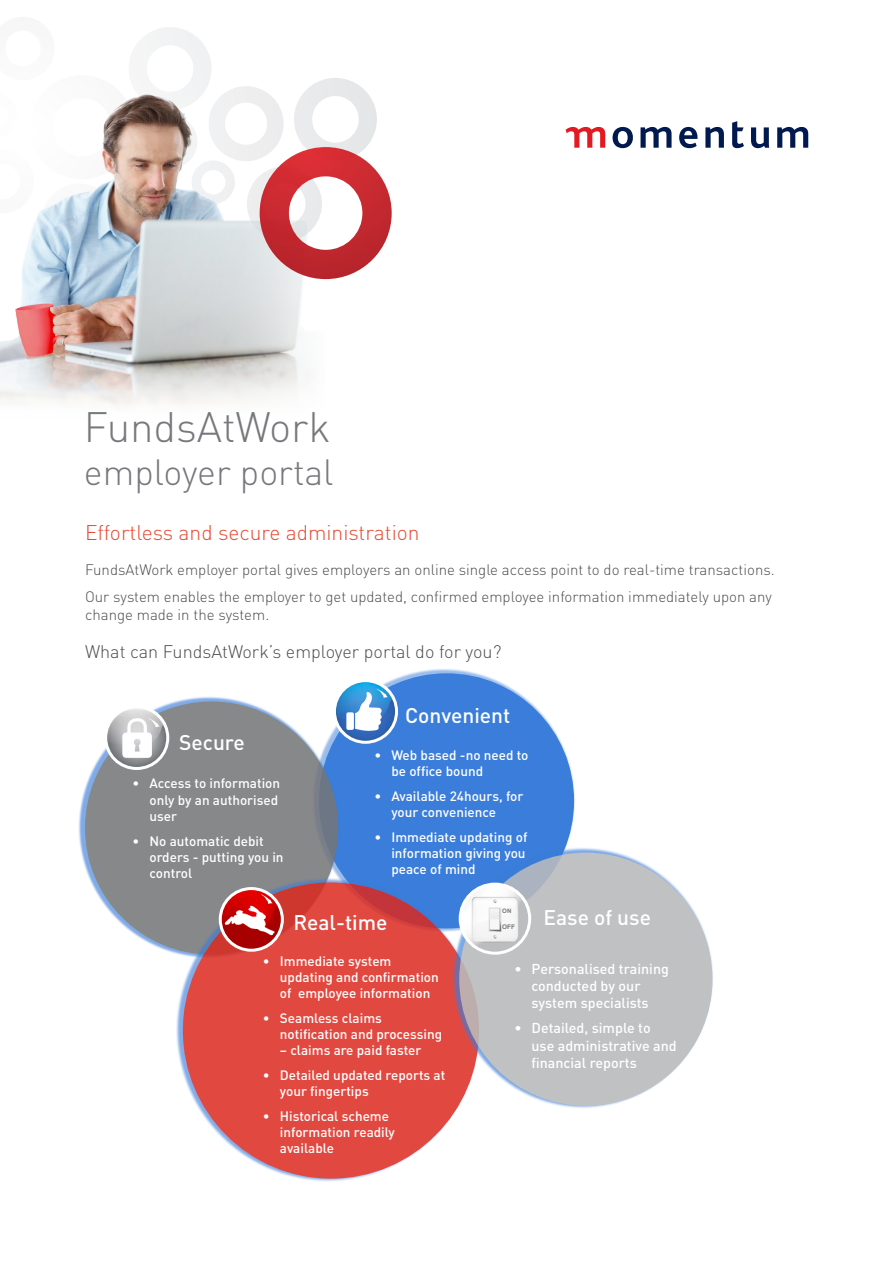
<style>
.page{position:relative;width:893px;height:1263px;background:#fff}
.page>*{position:absolute;margin:0;border:0;box-sizing:border-box;transform-origin:0 0}
.t1{font:300 42px "DIN";color:#76787b}
.t2{font:300 36px "DIN";color:#76787b}
.t3{font:500 21px "DIN";color:#fff}
.t4{font:300 21px "DIN";color:#e64a33}
.t5{font:300 18px "DIN";color:#4b4c4d}
.t6{font:300 15px/18px "DIN";color:#4b4c4d}
.t7{font:500 14.25px/17.1px "DIN";color:#fff}
.t8{font:500 13.5px/16.2px "DIN";color:#fff}
.t9{font:700 6.3px "Arial";color:#747679}
.t10{font:700 6.15px "Arial";color:#747679}
</style>
<div class="page">
<svg style="left:139px;top:27px;width:238px;height:120px"></svg>
<img style="left:0;top:42px;width:326px;height:363px">
<svg style="left:260px;top:147px;width:132px;height:132px"></svg>
<svg style="left:566px;top:127px;width:39px;height:21px"></svg>
<svg style="left:612px;top:121px;width:196px;height:27px"></svg>
<div style="left:312px;top:668px;width:263px;height:264px;background:#3b7dd9;opacity:.51"></div>
<div style="left:319px;top:673px;width:255px;height:255px;background:#3a7dda;border-radius:50%"></div>
<div style="left:78px;top:696px;width:261px;height:262px;background:#3b7dd9;opacity:.75"></div>
<div style="left:85px;top:701px;width:253px;height:254px;background:#86888a;border-radius:50%"></div>
<div style="left:176px;top:877px;width:304px;height:305px;background:#3b7dd9;opacity:.75"></div>
<div style="left:183px;top:882px;width:296px;height:296px;background:#e14940;border-radius:50%"></div>
<div style="left:452px;top:847px;width:261px;height:262px;background:#3b7dd9;opacity:.75"></div>
<div style="left:459px;top:853px;width:253px;height:253px;background:#c0c1c3;border-radius:50%"></div>
<img style="left:220px;top:888px;width:62px;height:62px;border-radius:31px">
<div style="left:219px;top:887px;width:65px;height:65px;border:3px solid #fff;border-radius:50%"></div>
<img style="left:106px;top:707px;width:62px;height:61px;border-radius:31px">
<div style="left:104px;top:705px;width:65px;height:65px;border:3px solid #fff;border-radius:50%"></div>
<img style="left:334px;top:681px;width:63px;height:61px;border-radius:31px">
<div style="left:333px;top:679px;width:65px;height:65px;border:3px solid #fff;border-radius:50%"></div>
<svg style="left:460px;top:884px;width:70px;height:69px"></svg>
<div style="left:459px;top:883px;width:72px;height:72px;border:3px solid #fff;border-radius:50%"></div>
<img style="left:472px;top:896px;width:47px;height:47px">
<p class="t1" style="left:84px;top:401px;width:248px">FundsAtWork</p>
<p class="t2" style="left:84px;top:450px;width:251px">employer portal</p>
<p class="t4" style="left:85px;top:520px;width:336px">Effortless and secure administration</p>
<p class="t6" style="left:85px;top:561px;width:691px">FundsAtWork employer portal gives employers an online single access point to do real-time transactions.</p>
<p class="t6" style="left:85px;top:587px;width:688px">Our system enables the employer to get updated, confirmed employee information immediately upon any change made in the system.</p>
<p class="t5" style="left:85px;top:641px;width:418px">What can FundsAtWork’s employer portal do for you?</p>
<p class="t3" style="left:179px;top:729px;width:67px">Secure</p>
<p class="t8" style="left:150px;top:775px;width:132px;text-indent:-17px">• Access to information only by an authorised user</p>
<p class="t8" style="left:150px;top:832px;width:136px;text-indent:-17px">• No automatic debit orders - putting you in control</p>
<p class="t3" style="left:405px;top:702px;width:107px">Convenient</p>
<p class="t8" style="left:391px;top:746px;width:139px;text-indent:-17px">• Web based -no need to be office bound</p>
<p class="t8" style="left:391px;top:787px;width:134px;text-indent:-17px">• Available 24hours, for your convenience</p>
<p class="t8" style="left:391px;top:828px;width:138px;text-indent:-17px">• Immediate updating of information giving you peace of mind</p>
<p class="t10" style="left:502px;top:907px;width:11px">ON</p>
<p class="t9" style="left:502px;top:923px;width:14px">OFF</p>
<p class="t3" style="left:293px;top:908px;width:96px">Real-time</p>
<p class="t3" style="left:543px;top:904px;width:109px">Ease of use</p>
<p class="t8" style="left:280px;top:952px;width:160px;text-indent:-17px">• Immediate system updating and confirmation of employee information</p>
<p class="t8" style="left:280px;top:1009px;width:164px;text-indent:-17px">• Seamless claims notification and processing</p>
<p class="t8" style="left:280px;top:1042px;width:143px">– claims are paid faster</p>
<p class="t8" style="left:280px;top:1066px;width:167px;text-indent:-17px">• Detailed updated reports at your fingertips</p>
<p class="t8" style="left:280px;top:1107px;width:117px;text-indent:-17px">• Historical scheme information readily available</p>
<p class="t7" style="left:531px;top:959px;width:139px;text-indent:-17px">• Personalised training conducted by our system specialists</p>
<p class="t7" style="left:531px;top:1019px;width:147px;text-indent:-17px">• Detailed, simple to use administrative and financial reports</p>
</div>
